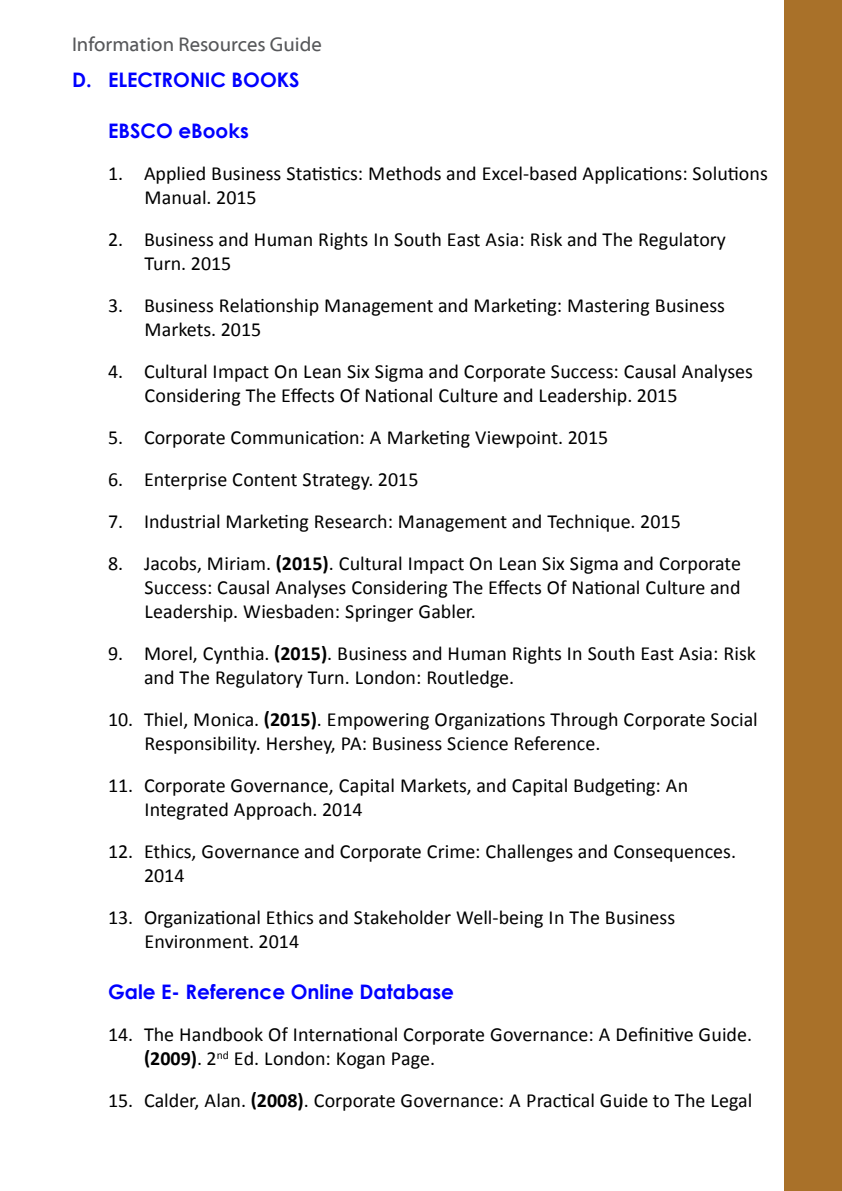
<style>
.page{position:relative;width:842px;height:1191px;background:#fff}
.page>*{position:absolute;margin:0;border:0;box-sizing:border-box;transform-origin:0 0}
.List{font:20px/24px "Calibri";color:#000}
.Title2{font:700 20px "Century Gothic";color:#00f}
.t1{font:20px "Myriad Web Pro";color:#57585a}
.s1{font-weight:700}
</style>
<div class="page">
<div style="left:784px;top:0;width:58px;height:1191px;background:#a97129"></div>
<p class="t1" style="left:72px;top:33px;width:251px">Information Resources Guide</p>
<p class="Title2" style="left:72px;top:65px;width:229px">D. ELECTRONIC BOOKS</p>
<p class="Title2" style="left:108px;top:116px;width:142px">EBSCO eBooks</p>
<p class="List" style="left:144px;top:161px;width:625px;text-indent:-36px">1. Applied Business Statistics: Methods and Excel-based Applications: Solutions<br>Manual. 2015</p>
<p class="List" style="left:144px;top:227px;width:583px;text-indent:-36px">2. Business and Human Rights In South East Asia: Risk and The Regulatory<br>Turn. 2015</p>
<p class="List" style="left:144px;top:293px;width:582px;text-indent:-36px">3. Business Relationship Management and Marketing: Mastering Business<br>Markets. 2015</p>
<p class="List" style="left:144px;top:359px;width:610px;text-indent:-36px">4. Cultural Impact On Lean Six Sigma and Corporate Success: Causal Analyses<br>Considering The Effects Of National Culture and Leadership. 2015</p>
<p class="List" style="left:108px;top:425px;width:502px">5. Corporate Communication: A Marketing Viewpoint. 2015</p>
<p class="List" style="left:108px;top:467px;width:312px">6. Enterprise Content Strategy. 2015</p>
<p class="List" style="left:108px;top:509px;width:574px">7. Industrial Marketing Research: Management and Technique. 2015</p>
<p class="List" style="left:144px;top:551px;width:598px;text-align:justify;text-indent:-36px">8. Jacobs, Miriam. <span class="s1">(2015)</span>. Cultural Impact On Lean Six Sigma and Corporate Success: Causal Analyses Considering The Effects Of National Culture and Leadership. Wiesbaden: Springer Gabler.</p>
<p class="List" style="left:144px;top:641px;width:613px;text-indent:-36px">9. Morel, Cynthia. <span class="s1">(2015)</span>. Business and Human Rights In South East Asia: Risk and The Regulatory Turn. London: Routledge.</p>
<p class="List" style="left:144px;top:707px;width:615px;text-indent:-36px">10. Thiel, Monica. <span class="s1">(2015)</span>. Empowering Organizations Through Corporate Social<br>Responsibility. Hershey, PA: Business Science Reference.</p>
<p class="List" style="left:144px;top:773px;width:545px;text-indent:-36px">11. Corporate Governance, Capital Markets, and Capital Budgeting: An<br>Integrated Approach. 2014</p>
<p class="List" style="left:144px;top:839px;width:593px;text-indent:-36px">12. Ethics, Governance and Corporate Crime: Challenges and Consequences.<br>2014</p>
<p class="List" style="left:144px;top:905px;width:532px;text-indent:-36px">13. Organizational Ethics and Stakeholder Well-being In The Business<br>Environment. 2014</p>
<p class="Title2" style="left:108px;top:977px;width:348px">Gale E- Reference Online Database</p>
<p class="List" style="left:144px;top:1022px;width:610px;text-indent:-36px">14. The Handbook Of International Corporate Governance: A Definitive Guide. <span class="s1">(2009)</span>. 2<sup>nd</sup> Ed. London: Kogan Page.</p>
<p class="List" style="left:108px;top:1088px;width:646px">15. Calder, Alan. <span class="s1">(2008)</span>. Corporate Governance: A Practical Guide to The Legal</p>
</div>
